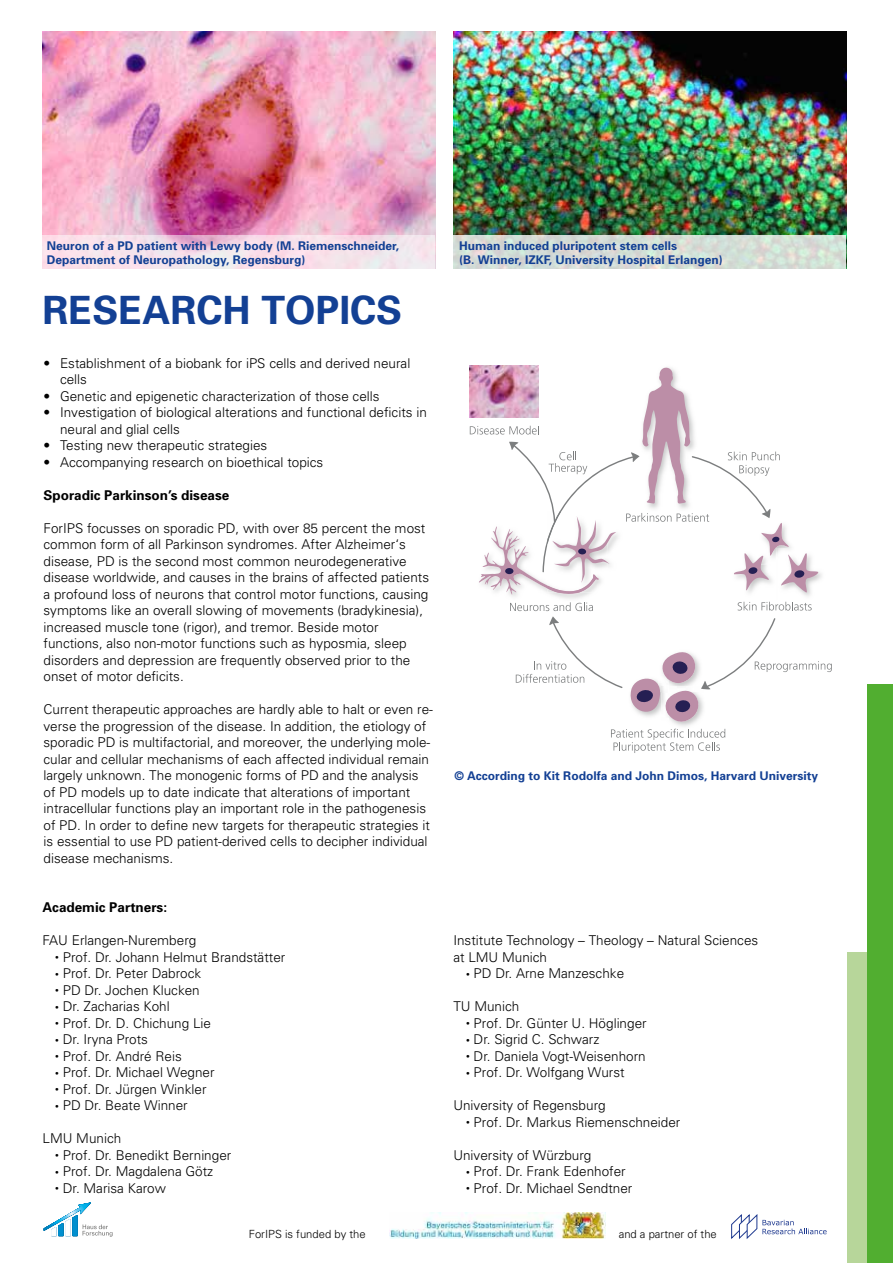
<style>
.page{position:relative;width:893px;height:1263px;background:#fff}
.page>*{position:absolute;margin:0;border:0;box-sizing:border-box;transform-origin:0 0}
.t1{font:700 39px "Univers";color:#134094}
.t2{font:300 13.5px/16.5px "Univers";color:#000}
.t3{font:700 13.5px "Univers";color:#000}
.t4{font:700 12px/14.4px "Univers";color:#134094}
.t5{font:300 11.25px "Univers";color:#000}
.s1{font-size:7.5px}
</style>
<div class="page">
<div style="left:847px;top:953px;width:40px;height:310px;background:#b7d69a"></div>
<div style="left:867px;top:685px;width:26px;height:578px;background:#51ae30"></div>
<img style="left:690px;top:410px;width:5px;height:41px">
<svg style="left:642px;top:367px;width:48px;height:85px"></svg>
<svg style="left:611px;top:690px;width:114px;height:63px"></svg>
<svg style="left:516px;top:661px;width:26px;height:22px"></svg>
<svg style="left:775px;top:661px;width:57px;height:11px"></svg>
<svg style="left:775px;top:452px;width:5px;height:9px"></svg>
<img style="left:801px;top:572px;width:21px;height:24px">
<svg style="left:775px;top:523px;width:43px;height:69px"></svg>
<svg style="left:542px;top:452px;width:233px;height:238px"></svg>
<svg style="left:470px;top:426px;width:69px;height:8px"></svg>
<img style="left:470px;top:365px;width:68px;height:52px">
<svg style="left:738px;top:602px;width:74px;height:8px"></svg>
<img style="left:616px;top:511px;width:10px;height:81px">
<svg style="left:479px;top:441px;width:137px;height:170px"></svg>
<img style="left:453px;top:32px;width:393px;height:204px">
<img style="left:43px;top:32px;width:392px;height:204px">
<svg style="left:453px;top:236px;width:393px;height:32px;background:#d5dcd5"></svg>
<svg style="left:43px;top:236px;width:392px;height:32px;background:#f5dfe9"></svg>
<img style="left:389px;top:1212px;width:216px;height:26px">
<svg style="left:44px;top:1202px;width:69px;height:35px"></svg>
<svg style="left:731px;top:1214px;width:96px;height:25px"></svg>
<p class="t4" style="left:47px;top:238px;width:354px">Neuron of a PD patient with Lewy body (M. Riemenschneider,<br>Department of Neuropathology, Regensburg)</p>
<p class="t4" style="left:459px;top:238px;width:265px">Human induced pluripotent stem cells<br>(B. Winner, IZKF, University Hospital Erlangen)</p>
<h1 class="t1" style="left:43px;top:285px;width:361px">RESEARCH TOPICS</h1>
<p class="t2" style="left:60px;top:354px;width:352px;text-indent:-16px">• Establishment of a biobank for iPS cells and derived neural cells</p>
<p class="t2" style="left:44px;top:387px;width:338px">• Genetic and epigenetic characterization of those cells</p>
<p class="t2" style="left:60px;top:404px;width:368px;text-indent:-16px">• Investigation of biological alterations and functional deficits in neural and glial cells</p>
<p class="t2" style="left:44px;top:437px;width:225px">• Testing new therapeutic strategies</p>
<p class="t2" style="left:44px;top:453px;width:281px">• Accompanying research on bioethical topics</p>
<p class="t3" style="left:44px;top:486px;width:187px">Sporadic Parkinson’s disease</p>
<p class="t2" style="left:44px;top:519px;width:387px">ForIPS focusses on sporadic PD, with over 85 percent the most common form of all Parkinson syndromes. After Alzheimer‘s disease, PD is the second most common neurodegenerative disease worldwide, and causes in the brains of affected patients a profound loss of neurons that control motor functions, causing symptoms like an overall slowing of movements (bradykinesia), increased muscle tone (rigor), and tremor. Beside motor functions, also non-motor functions such as hyposmia, sleep disorders and depression are frequently observed prior to the onset of motor deficits.</p>
<p class="t2" style="left:44px;top:701px;width:391px">Current therapeutic approaches are hardly able to halt or even re&shy;verse the progression of the disease. In addition, the etiology of sporadic PD is multifactorial, and moreover, the underlying mole&shy;cular and cellular mechanisms of each affected individual remain largely unknown. The monogenic forms of PD and the analysis of PD models up to date indicate that alterations of important intracellular functions play an important role in the pathogenesis of PD. In order to define new targets for therapeutic strategies it is essential to use PD patient-derived cells to decipher individual disease mechanisms.</p>
<p class="t3" style="left:43px;top:899px;width:126px">Academic Partners:</p>
<p class="t2" style="left:43px;top:932px;width:155px">FAU Erlangen-Nuremberg</p>
<p class="t2" style="left:55px;top:948px;width:232px"><span class="s1">•</span> Prof. Dr. Johann Helmut Brandstätter</p>
<p class="t2" style="left:55px;top:965px;width:148px"><span class="s1">•</span> Prof. Dr. Peter Dabrock</p>
<p class="t2" style="left:55px;top:981px;width:146px"><span class="s1">•</span> PD Dr. Jochen Klucken</p>
<p class="t2" style="left:55px;top:998px;width:116px"><span class="s1">•</span> Dr. Zacharias Kohl</p>
<p class="t2" style="left:55px;top:1014px;width:157px"><span class="s1">•</span> Prof. Dr. D. Chichung Lie</p>
<p class="t2" style="left:55px;top:1031px;width:94px"><span class="s1">•</span> Dr. Iryna Prots</p>
<p class="t2" style="left:55px;top:1047px;width:128px"><span class="s1">•</span> Prof. Dr. André Reis</p>
<p class="t2" style="left:55px;top:1064px;width:161px"><span class="s1">•</span> Prof. Dr. Michael Wegner</p>
<p class="t2" style="left:55px;top:1080px;width:153px"><span class="s1">•</span> Prof. Dr. Jürgen Winkler</p>
<p class="t2" style="left:55px;top:1097px;width:134px"><span class="s1">•</span> PD Dr. Beate Winner</p>
<p class="t2" style="left:43px;top:1130px;width:80px">LMU Munich</p>
<p class="t2" style="left:55px;top:1146px;width:178px"><span class="s1">•</span> Prof. Dr. Benedikt Berninger</p>
<p class="t2" style="left:55px;top:1163px;width:160px"><span class="s1">•</span> Prof. Dr. Magdalena Götz</p>
<p class="t2" style="left:55px;top:1179px;width:112px"><span class="s1">•</span> Dr. Marisa Karow</p>
<p class="t4" style="left:454px;top:768px;width:365px">© According to Kit Rodolfa and John Dimos, Harvard University</p>
<p class="t2" style="left:453px;top:932px;width:306px">Institute Technology – Theology – Natural Sciences at LMU Munich</p>
<p class="t2" style="left:466px;top:965px;width:160px"><span class="s1">•</span> PD Dr. Arne Manzeschke</p>
<p class="t2" style="left:453px;top:998px;width:68px">TU Munich</p>
<p class="t2" style="left:466px;top:1014px;width:182px"><span class="s1">•</span> Prof. Dr. Günter U. Höglinger</p>
<p class="t2" style="left:466px;top:1031px;width:135px"><span class="s1">•</span> Dr. Sigrid C. Schwarz</p>
<p class="t2" style="left:466px;top:1047px;width:181px"><span class="s1">•</span> Dr. Daniela Vogt-Weisenhorn</p>
<p class="t2" style="left:466px;top:1064px;width:160px"><span class="s1">•</span> Prof. Dr. Wolfgang Wurst</p>
<p class="t2" style="left:453px;top:1097px;width:154px">University of Regensburg</p>
<p class="t2" style="left:466px;top:1113px;width:216px"><span class="s1">•</span> Prof. Dr. Markus Riemenschneider</p>
<p class="t2" style="left:453px;top:1146px;width:140px">University of Würzburg</p>
<p class="t2" style="left:466px;top:1163px;width:161px"><span class="s1">•</span> Prof. Dr. Frank Edenhofer</p>
<p class="t2" style="left:466px;top:1179px;width:168px"><span class="s1">•</span> Prof. Dr. Michael Sendtner</p>
<p class="t5" style="left:249px;top:1227px;width:118px">ForIPS is funded by the</p>
<p class="t5" style="left:619px;top:1227px;width:100px">and a partner of the</p>
</div>
